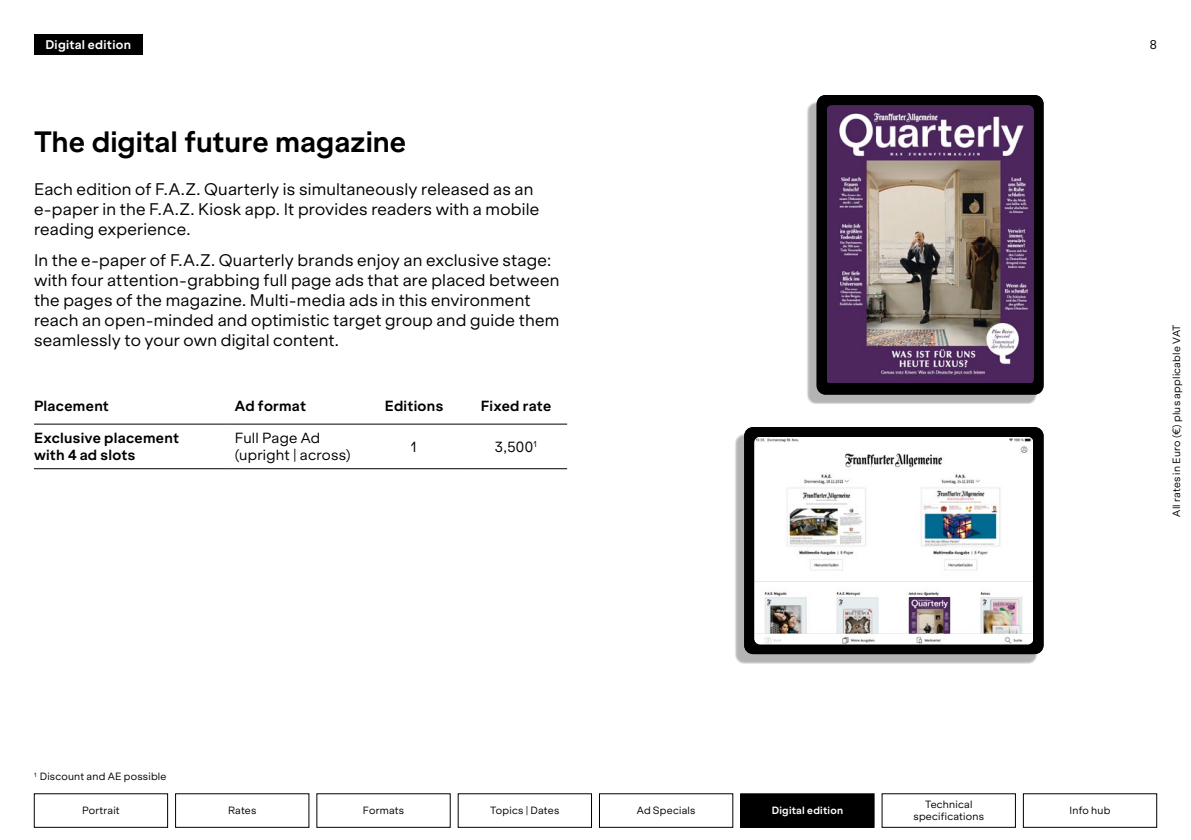
<style>
.page{position:relative;width:1191px;height:840px;background:#fff}
.page>*{position:absolute;margin:0;border:0;box-sizing:border-box;transform-origin:0 0}
.t1{font:700 28px "Klarheit Grotesk";letter-spacing:-.005em;color:#000}
.t2{font:16px/20px "Klarheit Grotesk";letter-spacing:.015em;color:#000}
.t3{font:700 14px/16.8px "Klarheit Grotesk";letter-spacing:.015em;color:#000}
.t4{font:14px/16.8px "Klarheit Grotesk";letter-spacing:.015em;color:#000}
.t5{font:700 12px "Klarheit Grotesk";letter-spacing:.025em;color:#fff}
.t6{font:12px "Klarheit Grotesk";color:#000}
.t7{font:10px/12px "Klarheit Grotesk";letter-spacing:.025em;color:#000;text-align:center}
.t8{font:700 10px "Klarheit Grotesk";letter-spacing:.025em;color:#fff}
</style>
<div class="page">
<div style="left:740px;top:793px;width:134px;height:33px;background:#000"></div>
<div style="left:740px;top:793px;width:134px;height:34px;border:1px solid #000"></div>
<div style="left:806px;top:101px;width:231px;height:303px;background:#000;opacity:.3"></div>
<img style="left:816px;top:95px;width:227px;height:299px">
<div style="left:734px;top:433px;width:303px;height:230px;background:#000;opacity:.3"></div>
<svg style="left:744px;top:427px;width:299px;height:226px"></svg>
<div style="left:34px;top:34px;width:109px;height:20px;background:#000"></div>
<hr style="left:34px;top:423px;width:193px;height:1px;background:#000">
<hr style="left:227px;top:423px;width:136px;height:1px;background:#000">
<hr style="left:363px;top:423px;width:102px;height:1px;background:#000">
<hr style="left:465px;top:423px;width:102px;height:1px;background:#000">
<hr style="left:34px;top:468px;width:193px;height:1px;background:#000">
<hr style="left:227px;top:468px;width:136px;height:1px;background:#000">
<hr style="left:363px;top:468px;width:102px;height:1px;background:#000">
<hr style="left:465px;top:468px;width:102px;height:1px;background:#000">
<img style="left:909px;top:597px;width:41px;height:35px">
<p class="t5" style="left:45px;top:34px;width:87px">Digital edition</p>
<h1 class="t1" style="left:34px;top:118px;width:374px">The digital future magazine</h1>
<p class="t2" style="left:34px;top:177px;width:507px">Each edition of F.A.Z. Quarterly is simultaneously released as an e-paper in the F.A.Z. Kiosk app. It provides readers with a mobile reading experience.</p>
<p class="t2" style="left:34px;top:248px;width:527px">In the e-paper of F.A.Z. Quarterly brands enjoy an exclusive stage: with four attention-grabbing full page ads that are placed between the pages of the magazine. Multi-media ads in this environment reach an open-minded and optimistic target group and guide them seamlessly to your own digital content.</p>
<p class="t3" style="left:34px;top:396px;width:76px">Placement</p>
<p class="t3" style="left:235px;top:396px;width:73px">Ad format</p>
<p class="t3" style="left:385px;top:396px;width:60px">Editions</p>
<p class="t3" style="left:481px;top:396px;width:72px">Fixed rate</p>
<p class="t3" style="left:34px;top:428px;width:147px">Exclusive placement with 4 ad slots</p>
<p class="t4" style="left:235px;top:428px;width:117px">Full Page Ad (upright | across)</p>
<p class="t4" style="left:411px;top:436px;width:8px">1</p>
<p class="t4" style="left:495px;top:436px;width:44px">3,500<sup>1</sup></p>
<p class="t6" style="left:1149px;top:34px;width:9px">8</p>
<p class="t7" style="left:1169px;top:516px;width:194px;rotate:-90deg">All rates in Euro (€) plus applicable VAT</p>
<p class="t7" style="left:34px;top:769px;width:134px"><sup>1</sup> Discount and AE possible</p>
<p class="t7" style="left:913px;top:797px;width:72px">Technical specifications</p>
<p class="t7" style="left:82px;top:803px;width:39px">Portrait</p>
<p class="t7" style="left:228px;top:803px;width:30px">Rates</p>
<p class="t7" style="left:363px;top:803px;width:43px">Formats</p>
<p class="t7" style="left:490px;top:803px;width:71px">Topics | Dates</p>
<p class="t7" style="left:1069px;top:803px;width:42px">Info hub</p>
<p class="t7" style="left:636px;top:803px;width:60px">Ad Specials</p>
<p class="t8" style="left:771px;top:801px;width:73px">Digital edition</p>
</div>
